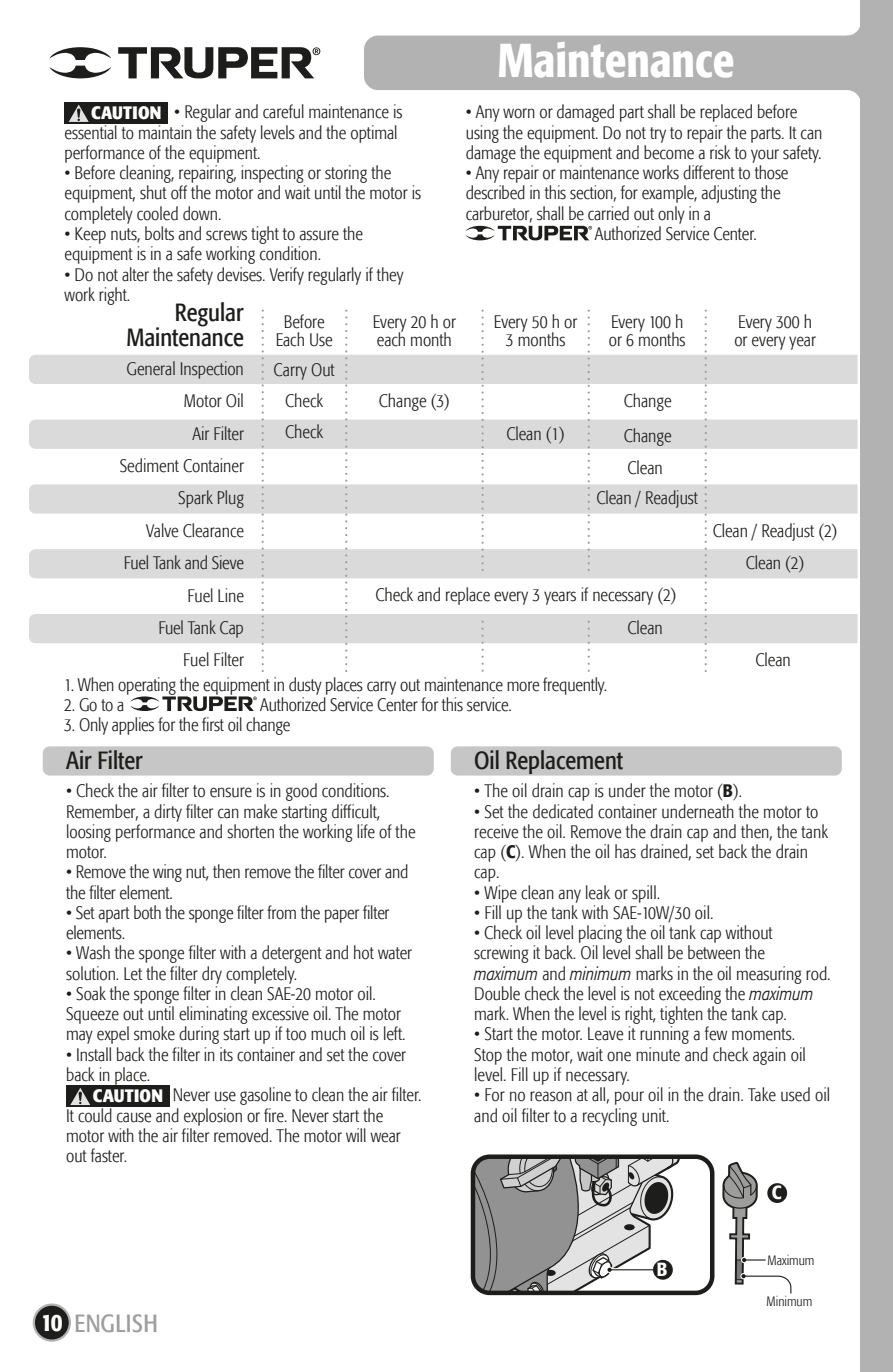
<style>
.page{position:relative;width:893px;height:1372px;background:#fff}
.page>*{position:absolute;margin:0;border:0;box-sizing:border-box;transform-origin:0 0}
.t1{font:500 condensed 47.25px "Formata";color:#fff}
.t2{font:condensed 24.75px/24.8px "Formata";color:#1d1d1b;text-align:right}
.t3{font:condensed 24.75px "Formata";letter-spacing:.02em;color:#9d9d9c}
.t4{font:500 condensed 24.75px "Formata";color:#fff}
.t5{font:500 condensed 18.9px "Formata";color:#fff}
.t6{font:300 condensed 18px/20.2px "Formata";color:#1d1d1b}
.t7{font:700 condensed 18px "Formata";letter-spacing:.01em;color:#fff}
.t8{font:300 condensed 13.5px "Formata";color:#1d1d1b}
.s1{font-weight:500}
.s2{font-style:italic}
</style>
<div class="page">
<div style="left:43px;top:746px;width:391px;height:29px;background:#c6c6c6;border-radius:7px"></div>
<div style="left:451px;top:746px;width:391px;height:29px;background:#c6c6c6;border-radius:7px"></div>
<div style="left:861px;top:0;width:32px;height:1371px;background:#b3b2b2"></div>
<div style="left:364px;top:36px;width:497px;height:54px;background:#b3b2b2;border-radius:14px"></div>
<svg style="left:847px;top:22px;width:14px;height:82px"></svg>
<svg style="left:722px;top:1162px;width:70px;height:132px"></svg>
<div style="left:767px;top:1183px;width:20px;height:19px;background:#1d1d1b;border-radius:50%"></div>
<div style="left:471px;top:1154px;width:243px;height:140px;border:4px solid #1d1d1b;border-radius:17px"></div>
<svg style="left:50px;top:47px;width:270px;height:31px"></svg>
<div style="left:34px;top:1304px;width:36px;height:36px;background:#1d1d1b;border-radius:50%"></div>
<div style="left:33px;top:1303px;width:38px;height:38px;border:2px solid #b3b2b2;border-radius:50%"></div>
<svg style="left:29px;top:310px;width:828px;height:362px"></svg>
<svg style="left:130px;top:696px;width:127px;height:15px"></svg>
<svg style="left:466px;top:226px;width:126px;height:14px"></svg>
<div style="left:65px;top:102px;width:103px;height:21px;background:#1d1d1b"></div>
<svg style="left:68px;top:104px;width:21px;height:18px"></svg>
<div style="left:66px;top:1085px;width:103px;height:21px;background:#1d1d1b"></div>
<svg style="left:70px;top:1088px;width:21px;height:18px"></svg>
<svg style="left:473px;top:1156px;width:211px;height:136px"></svg>
<div style="left:653px;top:1259px;width:20px;height:20px;background:#1d1d1b;border-radius:50%"></div>
<h1 class="t1" style="left:497px;top:32px;width:239px">Maintenance</h1>
<p class="t6" style="left:65px;top:102px;width:339px;text-indent:110px">• Regular and careful maintenance is essential to maintain the safety levels and the optimal performance of the equipment.</p>
<p class="t6" style="left:65px;top:163px;width:358px">• Before cleaning, repairing, inspecting or storing the equipment, shut off the motor and wait until the motor is completely cooled down.</p>
<p class="t6" style="left:65px;top:224px;width:300px">• Keep nuts, bolts and screws tight to assure the equipment is in a safe working condition.</p>
<p class="t6" style="left:65px;top:264px;width:341px">• Do not alter the safety devises. Verify regularly if they work right.</p>
<p class="t7" style="left:91px;top:101px;width:72px">CAUTION</p>
<p class="t6" style="left:466px;top:102px;width:358px">• Any worn or damaged part shall be replaced before using the equipment. Do not try to repair the parts. It can damage the equipment and become a risk to your safety.</p>
<p class="t6" style="left:466px;top:163px;width:324px">• Any repair or maintenance works different to those</p>
<p class="t6" style="left:466px;top:183px;width:316px">described in this section, for example, adjusting the</p>
<p class="t6" style="left:466px;top:203px;width:247px">carburetor, shall be carried out only in a</p>
<p class="t6" style="left:595px;top:224px;width:163px">Authorized Service Center.</p>
<h2 class="t2" style="left:126px;top:300px;width:119px">Regular<br>Maintenance</h2>
<p class="t6" style="left:373px;top:312px;width:85px;line-height:18px">Every 20 h or each month</p>
<p class="t6" style="left:494px;top:312px;width:85px;line-height:18px;text-align:center">Every 50 h or<br>3 months</p>
<p class="t6" style="left:734px;top:312px;width:83px;line-height:18px">Every 300 h or every year</p>
<p class="t6" style="left:609px;top:312px;width:78px;line-height:18px">Every 100 h or 6 months</p>
<p class="t6" style="left:276px;top:312px;width:58px;line-height:18px;text-align:center">Before<br>Each Use</p>
<p class="t6" style="left:120px;top:352px;width:126px;line-height:32.4px;text-align:right">General Inspection<br>Motor Oil<br>Air Filter<br>Sediment Container<br>Spark Plug<br>Valve Clearance<br>Fuel Tank and Sieve<br>Fuel Line</p>
<p class="t6" style="left:158px;top:617px;width:87px">Fuel Tank Cap</p>
<p class="t6" style="left:183px;top:650px;width:62px">Fuel Filter</p>
<p class="t6" style="left:274px;top:360px;width:63px">Carry Out</p>
<p class="t6" style="left:285px;top:391px;width:39px">Check</p>
<p class="t6" style="left:379px;top:391px;width:72px">Change (3)</p>
<p class="t6" style="left:624px;top:391px;width:49px">Change</p>
<p class="t6" style="left:506px;top:424px;width:60px">Clean (1)</p>
<p class="t6" style="left:624px;top:420px;width:49px;line-height:31.7px">Change<br>Clean</p>
<p class="t6" style="left:285px;top:421px;width:39px">Check</p>
<p class="t6" style="left:596px;top:488px;width:103px">Clean / Readjust</p>
<p class="t6" style="left:375px;top:585px;width:303px">Check and replace every 3 years if necessary (2)</p>
<p class="t6" style="left:627px;top:617px;width:37px">Clean</p>
<p class="t6" style="left:64px;top:674px;width:544px">1. When operating the equipment in dusty places carry out maintenance more frequently.</p>
<p class="t6" style="left:64px;top:695px;width:62px">2. Go to a</p>
<p class="t6" style="left:260px;top:695px;width:253px">Authorized Service Center for this service.</p>
<p class="t6" style="left:64px;top:715px;width:228px">3. Only applies for the first oil change</p>
<p class="t6" style="left:713px;top:514px;width:126px;line-height:32.4px;text-align:center">Clean / Readjust (2)<br>Clean (2)</p>
<p class="t6" style="left:755px;top:650px;width:37px">Clean</p>
<h2 class="t2" style="left:66px;top:748px;width:78px">Air Filter</h2>
<h2 class="t2" style="left:474px;top:748px;width:150px">Oil Replacement</h2>
<p class="t6" style="left:474px;top:781px;width:270px">• The oil drain cap is under the motor (<span class="s1">B</span>).</p>
<p class="t6" style="left:474px;top:801px;width:355px">• Set the dedicated container underneath the motor to receive the oil. Remove the drain cap and then, the tank cap (<span class="s1">C</span>). When the oil has drained, set back the drain cap.</p>
<p class="t6" style="left:474px;top:882px;width:187px">• Wipe clean any leak or spill.</p>
<p class="t6" style="left:474px;top:902px;width:241px">• Fill up the tank with SAE-10W/30 oil.</p>
<p class="t6" style="left:474px;top:922px;width:358px">• Check oil level placing the oil tank cap without screwing it back. Oil level shall be between the <span class="s2">maximum</span> and <span class="s2">minimum</span> marks in the oil measuring rod.<br>Double check the level is not exceeding the <span class="s2">maximum </span>mark. When the level is right, tighten the tank cap.</p>
<p class="t6" style="left:474px;top:1024px;width:333px">• Start the motor. Leave it running a few moments.<br>Stop the motor, wait one minute and check again oil level. Fill up if necessary.</p>
<p class="t6" style="left:474px;top:1084px;width:357px">• For no reason at all, pour oil in the drain. Take used oil and oil filter to a recycling unit.</p>
<p class="t6" style="left:66px;top:781px;width:351px">• Check the air filter to ensure is in good conditions.<br>Remember, a dirty filter can make starting difficult, loosing performance and shorten the working life of the motor.</p>
<p class="t6" style="left:66px;top:862px;width:344px">• Remove the wing nut, then remove the filter cover and the filter element.</p>
<p class="t6" style="left:66px;top:902px;width:325px">• Set apart both the sponge filter from the paper filter elements.</p>
<p class="t6" style="left:66px;top:943px;width:348px">• Wash the sponge filter with a detergent and hot water solution. Let the filter dry completely.</p>
<p class="t6" style="left:66px;top:983px;width:341px">• Soak the sponge filter in clean SAE-20 motor oil.<br>Squeeze out until eliminating excessive oil. The motor may expel smoke during start up if too much oil is left.</p>
<p class="t6" style="left:66px;top:1044px;width:342px">• Install back the filter in its container and set the cover</p>
<p class="t6" style="left:66px;top:1064px;width:86px">back in place.</p>
<p class="t6" style="left:173px;top:1084px;width:250px">Never use gasoline to clean the air filter.</p>
<p class="t6" style="left:66px;top:1105px;width:319px">It could cause and explosion or fire. Never start the</p>
<p class="t6" style="left:66px;top:1125px;width:336px">motor with the air filter removed. The motor will wear</p>
<p class="t6" style="left:66px;top:1145px;width:62px">out faster.</p>
<p class="t7" style="left:93px;top:1084px;width:72px">CAUTION</p>
<h2 class="t4" style="left:41px;top:1307px;width:23px">10</h2>
<h2 class="t3" style="left:74px;top:1308px;width:85px">ENGLISH</h2>
<p class="t5" style="left:657px;top:1257px;width:12px">B</p>
<p class="t5" style="left:772px;top:1180px;width:11px">C</p>
<p class="t8" style="left:767px;top:1252px;width:48px">Maximum</p>
<p class="t8" style="left:766px;top:1292px;width:47px">Minimum</p>
</div>
